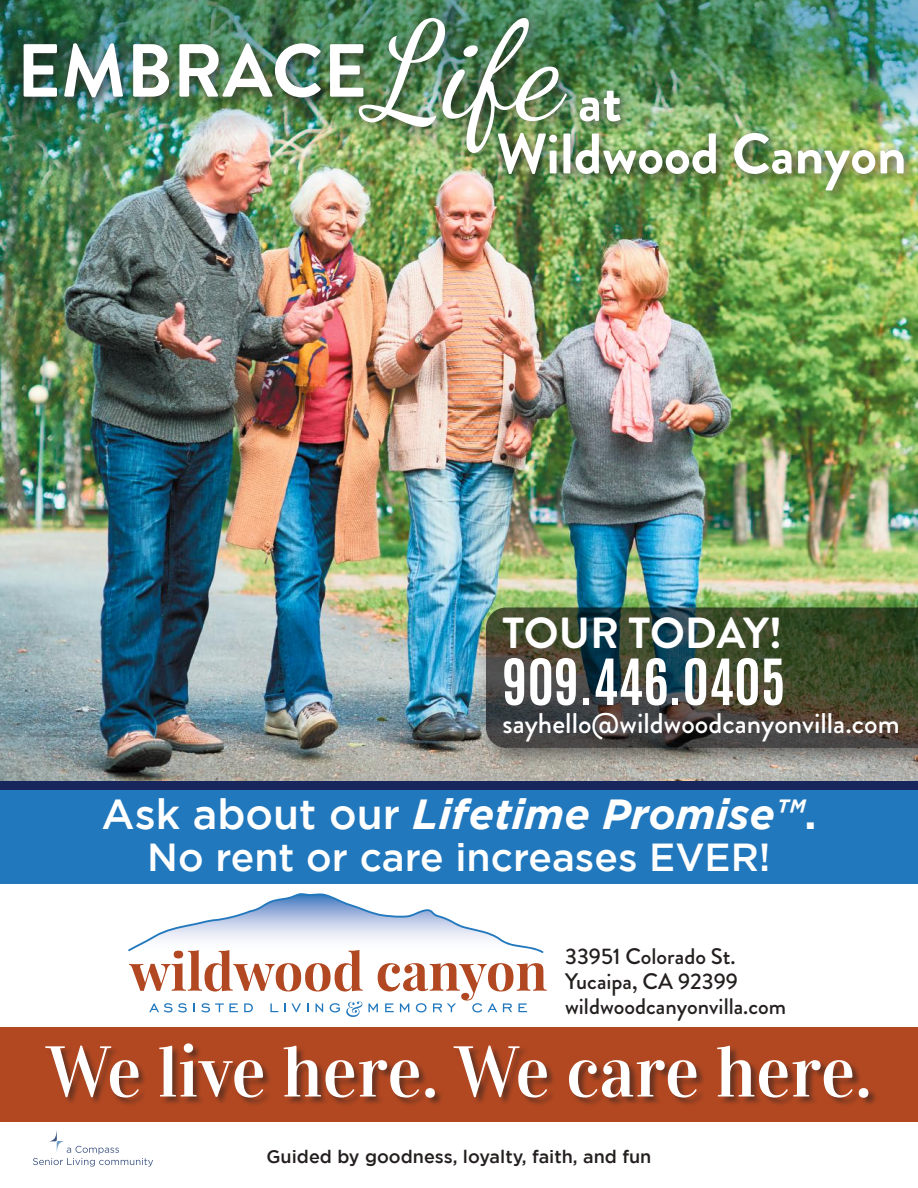
<style>
.page{position:relative;width:918px;height:1188px;background:#fff}
.page>*{position:absolute;margin:0;border:0;box-sizing:border-box;transform-origin:0 0}
.t1{font:700 75px "Brandon Grotesque";color:#fff}
.t2{font:72px "Vidaloka";color:#fff}
.t3{font:700 57px "Brandon Grotesque";color:#fff}
.t4{font:700 54px "Antonio";color:#fff}
.t5{font:700 43.5px "Brandon Grotesque";letter-spacing:-.005em;color:#fff}
.t6{font:italic 700 42px "Gotham";color:#fff}
.t7{font:500 39px "Gotham";color:#fff}
.t8{font:500 28.5px "Brandon Grotesque";color:#fff}
.t9{font:500 22.5px/25.5px "Brandon Grotesque";color:#241f1f}
.t10{font:500 18px "Gotham";color:#241f1f}
.s1{font-family:"Dancing Script";font-weight:400;font-size:135px}
.s2{font-weight:500;font-style:normal}
.s3{font-style:normal}
</style>
<div class="page">
<img style="left:0;top:135px;width:918px;height:646px">
<div style="left:0;top:783px;width:918px;height:101px;background:#2278bd"></div>
<div style="left:0;top:1027px;width:918px;height:95px;background:#b14822"></div>
<div style="left:0;top:781px;width:918px;height:9px;background:#17265c"></div>
<div style="left:46px;top:1044px;width:831px;height:63px;background:#241f1f;opacity:.5"></div>
<div style="left:477px;top:599px;width:441px;height:171px;background:#241f1f;opacity:.5"></div>
<svg style="left:486px;top:608px;width:432px;height:140px;background:#3c4435"></svg>
<img style="left:0;top:0;width:918px;height:135px">
<svg style="left:33px;top:1130px;width:120px;height:37px"></svg>
<div style="left:17px;top:37px;width:360px;height:74px;background:#241f1f;opacity:.75"></div>
<div style="left:348px;top:7px;width:236px;height:164px;background:#241f1f;opacity:.75"></div>
<div style="left:491px;top:126px;width:427px;height:78px;background:#241f1f;opacity:.75"></div>
<div style="left:573px;top:84px;width:60px;height:51px;background:#241f1f;opacity:.75"></div>
<svg style="left:128px;top:893px;width:419px;height:124px"></svg>
<h1 class="t1" style="left:17px;top:18px;width:547px">EMBRACE<span class="s1">Life</span></h1>
<h3 class="t3" style="left:578px;top:61px;width:46px">at</h3>
<h3 class="t3" style="left:496px;top:114px;width:412px">Wildwood Canyon</h3>
<h3 class="t5" style="left:502px;top:603px;width:281px">TOUR TODAY!</h3>
<h3 class="t4" style="left:502px;top:641px;width:285px">909.446.0405</h3>
<p class="t8" style="left:502px;top:704px;width:399px">sayhello@wildwoodcanyonvilla.com</p>
<h3 class="t6" style="left:102px;top:790px;width:716px"><span class="s2">Ask about our</span> Lifetime Promise™<span class="s3">.</span></h3>
<h3 class="t7" style="left:147px;top:835px;width:625px">No rent or care increases EVER!</h3>
<p class="t9" style="left:565px;top:943px;width:223px">33951 Colorado St.<br>Yucaipa, CA 92399 wildwoodcanyonvilla.com</p>
<h2 class="t2" style="left:46px;top:1029px;width:827px">We live here. We care here.</h2>
<p class="t10" style="left:267px;top:1147px;width:386px">Guided by goodness, loyalty, faith, and fun</p>
</div>
